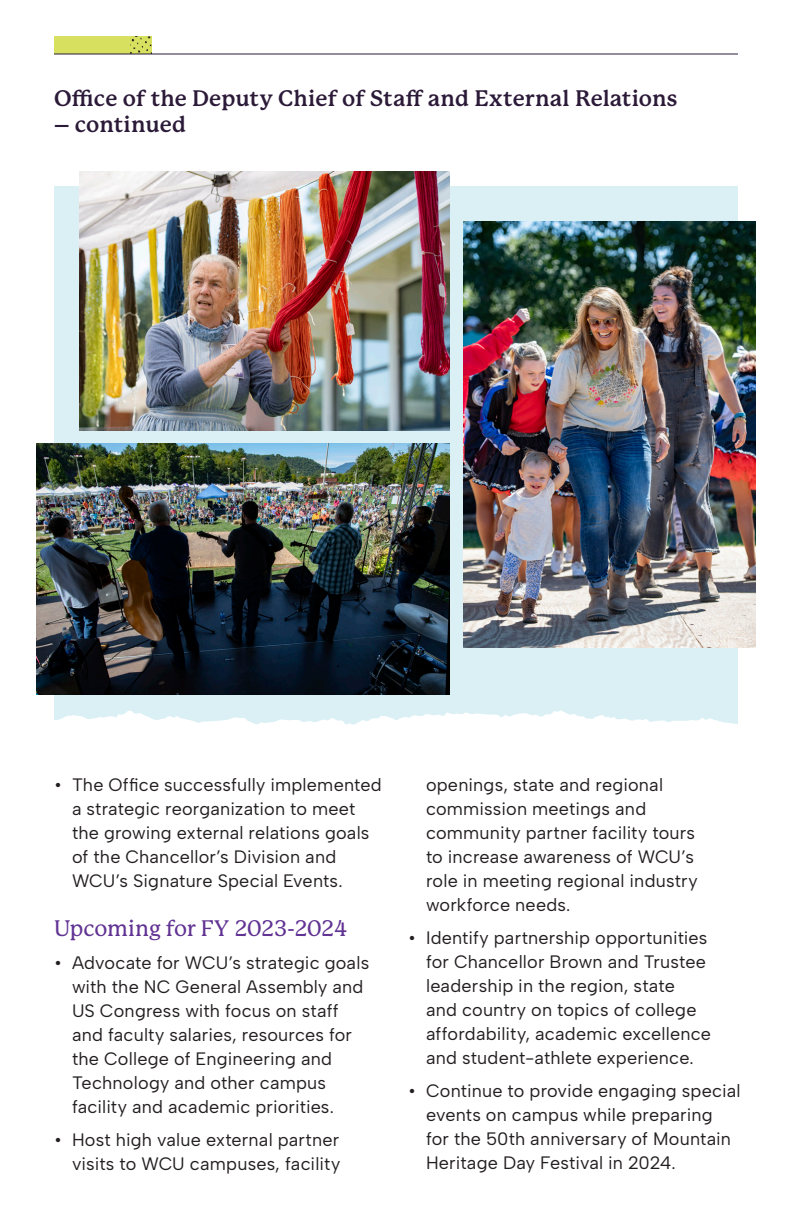
<style>
.page{position:relative;width:792px;height:1224px;background:#fff}
.page>*{position:absolute;margin:0;border:0;box-sizing:border-box;transform-origin:0 0}
.t1{font:700 22px "P22 Mackinac Pro";letter-spacing:.005em;color:#2b1a38}
.Smaller_header{font:500 22px "P Mackinac Pro";letter-spacing:-.015em;color:#613393}
.t2{font:18px/24px "Albert Sans";letter-spacing:.01em;color:#231f20}
</style>
<div class="page">
<div style="left:54px;top:186px;width:684px;height:581px;background:#daf0f5"></div>
<svg style="left:54px;top:710px;width:684px;height:57px;background:#f9fcfd"></svg>
<div style="left:54px;top:36px;width:97px;height:18px;background:#d7e15f"></div>
<img style="left:130px;top:36px;width:21px;height:18px">
<hr style="left:54px;top:54px;width:684px;height:1px;background:#2b1a38">
<img style="left:463px;top:221px;width:293px;height:426px">
<img style="left:36px;top:444px;width:413px;height:251px">
<img style="left:79px;top:171px;width:370px;height:260px">
<p class="t1" style="left:54px;top:86px;width:625px">Office of the Deputy Chief of Staff and External Relations</p>
<p class="t1" style="left:54px;top:112px;width:134px">– continued</p>
<p class="t2" style="left:72px;top:773px;width:311px;text-indent:-18px">• The Office successfully implemented a strategic reorganization to meet the growing external relations goals of the Chancellor’s Division and WCU’s Signature Special Events.</p>
<p class="Smaller_header" style="left:54px;top:916px;width:295px">Upcoming for FY 2023-2024</p>
<p class="t2" style="left:72px;top:951px;width:299px;text-indent:-18px">• Advocate for WCU’s strategic goals with the NC General Assembly and<br>US Congress with focus on staff and faculty salaries, resources for the College of Engineering and<br>Technology and other campus facility and academic priorities.</p>
<p class="t2" style="left:54px;top:1128px;width:288px;text-align:right">• Host high value external partner visits to WCU campuses, facility</p>
<p class="t2" style="left:426px;top:773px;width:273px">openings, state and regional commission meetings and community partner facility tours to increase awareness of WCU’s role in meeting regional industry workforce needs.</p>
<p class="t2" style="left:426px;top:926px;width:287px;text-indent:-18px">• Identify partnership opportunities for Chancellor Brown and Trustee leadership in the region, state<br>and country on topics of college affordability, academic excellence and student-athlete experience.</p>
<p class="t2" style="left:426px;top:1079px;width:316px;text-indent:-18px">• Continue to provide engaging special events on campus while preparing<br>for the 50th anniversary of Mountain Heritage Day Festival in 2024.</p>
</div>
